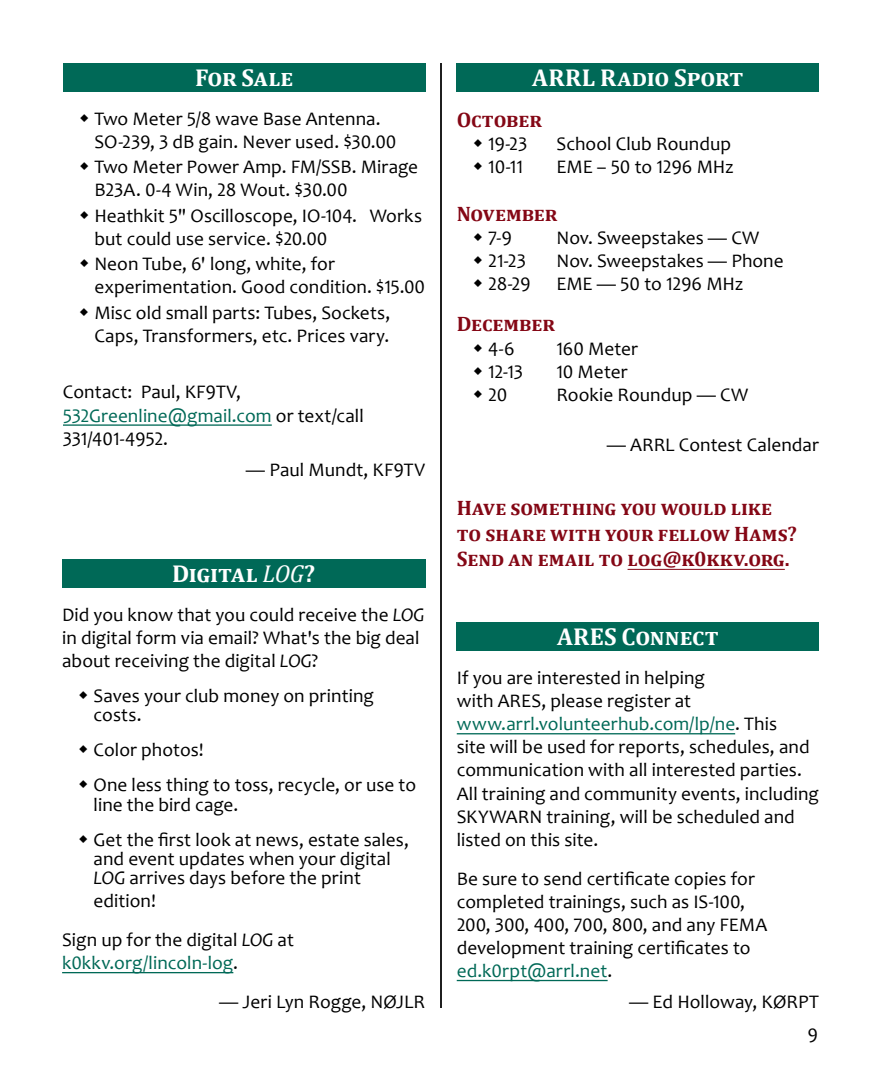
<style>
.page{position:relative;width:882px;height:1071px;background:#fff}
.page>*{position:absolute;margin:0;border:0;box-sizing:border-box;transform-origin:0 0}
.t1{font:700 24.5px "Cambria";color:#fff}
.t2{font:700 21px/25.2px "Cambria";color:#840715}
.t3{font:19.25px/23.1px "Candara";letter-spacing:.005em;color:#000}
.t4{font:19.25px "Candara";letter-spacing:-.015em;color:#000}
.t5{font:19.25px "Candara";letter-spacing:.005em;color:#006957}
.s1{color:#006957}
.s2{font-weight:400;font-style:italic}
.s3{font-style:italic}
.s4{color:#000}
</style>
<div class="page">
<div style="left:62px;top:559px;width:363px;height:28px;background:#006957"></div>
<hr style="left:62px;top:972px;width:171px;height:1px;background:#006957">
<div style="left:457px;top:63px;width:362px;height:28px;background:#006957"></div>
<hr style="left:440px;top:63px;width:2px;height:945px;background:#000">
<div style="left:457px;top:622px;width:362px;height:29px;background:#006957"></div>
<hr style="left:457px;top:733px;width:278px;height:1px;background:#006957">
<hr style="left:457px;top:980px;width:151px;height:1px;background:#006957">
<div style="left:63px;top:63px;width:362px;height:28px;background:#006957"></div>
<hr style="left:63px;top:424px;width:209px;height:2px;background:#006957">
<hr style="left:628px;top:569px;width:157px;height:1px;background:#840715">
<p class="t1" style="left:195px;top:60px;width:100px">For Sale</p>
<p class="t3" style="left:94px;top:107px;width:303px">Two Meter 5/8 wave Base Antenna.<br>SO-239, 3 dB gain. Never used. $30.00</p>
<p class="t3" style="left:94px;top:155px;width:325px">Two Meter Power Amp. FM/SSB. Mirage<br>B23A. 0-4 Win, 28 Wout. $30.00</p>
<p class="t3" style="left:94px;top:204px;width:329px">Heathkit 5" Oscilloscope, IO-104. Works but could use service. $20.00</p>
<p class="t3" style="left:94px;top:252px;width:332px">Neon Tube, 6' long, white, for experimentation. Good condition. $15.00</p>
<p class="t3" style="left:94px;top:301px;width:297px">Misc old small parts: Tubes, Sockets,<br>Caps, Transformers, etc. Prices vary.</p>
<p class="t3" style="left:63px;top:380px;width:302px">Contact: Paul, KF9TV,<br><span class="s1">532Greenline@gmail.com</span> or text/call<br>331/401-4952.</p>
<p class="t3" style="left:246px;top:458px;width:181px">— Paul Mundt, KF9TV</p>
<p class="t1" style="left:172px;top:556px;width:145px">Digital <span class="s2">LOG</span>?</p>
<p class="t3" style="left:62px;top:603px;width:364px">Did you know that you could receive the <span class="s3">LOG </span>in digital form via email? What's the big deal about receiving the digital <span class="s3">LOG</span>?</p>
<p class="t3" style="left:94px;top:686px;width:282px;line-height:19.2px">Saves your club money on printing costs.</p>
<p class="t3" style="left:94px;top:732px;width:324px;line-height:35px">Color photos!<br>One less thing to toss, recycle, or use to</p>
<p class="t3" style="left:94px;top:787px;width:317px;line-height:35px">line the bird cage.<br>Get the first look at news, estate sales,</p>
<p class="t3" style="left:94px;top:849px;width:299px;line-height:19.2px">and event updates when your digital<br><span class="s3">LOG</span> arrives days before the print</p>
<p class="t3" style="left:62px;top:881px;width:234px;line-height:38.9px;text-indent:31px">edition!<br>Sign up for the digital <span class="s3">LOG</span> at</p>
<p class="t5" style="left:62px;top:951px;width:178px">k0kkv.org/lincoln-log<span class="s4">.</span></p>
<p class="t3" style="left:219px;top:990px;width:208px">— Jeri Lyn Rogge, NØJLR</p>
<p class="t1" style="left:532px;top:60px;width:213px">ARRL Radio Sport</p>
<p class="t2" style="left:457px;top:106px;width:87px">October</p>
<p class="t3" style="left:488px;top:132px;width:41px">19-23</p>
<p class="t3" style="left:556px;top:132px;width:176px">School Club Roundup</p>
<p class="t3" style="left:488px;top:155px;width:36px">10-11</p>
<p class="t4" style="left:556px;top:155px;width:179px">EME – 50 to 1296 MHz</p>
<p class="t2" style="left:457px;top:201px;width:102px">November</p>
<p class="t3" style="left:488px;top:226px;width:25px">7-9</p>
<p class="t3" style="left:556px;top:226px;width:204px">Nov. Sweepstakes — CW</p>
<p class="t3" style="left:488px;top:249px;width:39px">21-23</p>
<p class="t3" style="left:556px;top:249px;width:229px">Nov. Sweepstakes — Phone</p>
<p class="t3" style="left:488px;top:272px;width:44px">28-29</p>
<p class="t4" style="left:556px;top:272px;width:189px">EME — 50 to 1296 MHz</p>
<p class="t2" style="left:457px;top:311px;width:100px">December</p>
<p class="t3" style="left:488px;top:337px;width:28px">4-6</p>
<p class="t3" style="left:556px;top:337px;width:83px">160 Meter</p>
<p class="t3" style="left:488px;top:360px;width:36px">12-13</p>
<p class="t3" style="left:556px;top:360px;width:73px">10 Meter</p>
<p class="t3" style="left:488px;top:383px;width:21px">20</p>
<p class="t3" style="left:556px;top:383px;width:193px">Rookie Roundup — CW</p>
<p class="t3" style="left:607px;top:433px;width:214px">— ARRL Contest Calendar</p>
<p class="t2" style="left:457px;top:495px;width:342px">Have something you would like to share with your fellow Hams?<br>Send an email to log@k0kkv.org.</p>
<p class="t1" style="left:557px;top:620px;width:163px">ARES Connect</p>
<p class="t3" style="left:457px;top:666px;width:364px">If you are interested in helping<br>with ARES, please register at <span class="s1">www.arrl.volunteerhub.com/lp/ne</span>. This<br>site will be used for reports, schedules, and communication with all interested parties.<br>All training and community events, including SKYWARN training, will be scheduled and listed on this site.</p>
<p class="t3" style="left:457px;top:867px;width:312px">Be sure to send certificate copies for completed trainings, such as IS-100, 200, 300, 400, 700, 800, and any FEMA development training certificates to <span class="s1">ed.k0rpt@arrl.net</span>.</p>
<p class="t3" style="left:629px;top:990px;width:191px">— Ed Holloway, KØRPT</p>
<p class="t3" style="left:808px;top:1023px;width:12px">9</p>
</div>
